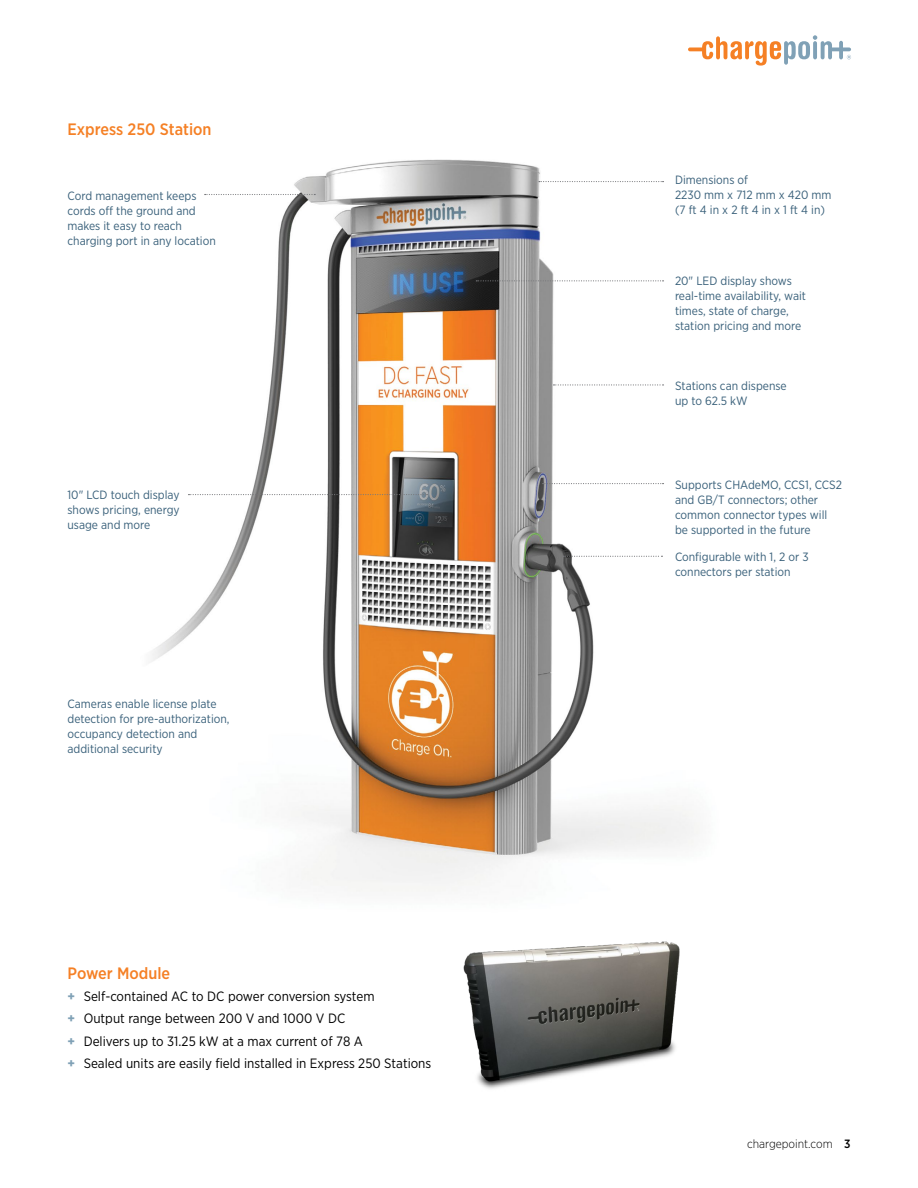
<style>
.page{position:relative;width:918px;height:1188px;background:#fff}
.page>*{position:absolute;margin:0;border:0;box-sizing:border-box;transform-origin:0 0}
.t1{font:500 16.5px "Gotham Narrow";color:#f58025}
.t2{font:13.5px/22.4px "Gotham Narrow";color:#000}
.t3{font:12px/15px "Gotham Narrow";color:#39607a}
.t4{font:300 12px "Gotham Narrow";color:#000}
.s1{font-weight:700;color:#80a1b6}
.s2{font-weight:500}
</style>
<div class="page">
<svg style="left:688px;top:35px;width:163px;height:31px"></svg>
<img style="left:151px;top:159px;width:548px;height:733px">
<svg style="left:188px;top:494px;width:240px;height:1px"></svg>
<svg style="left:205px;top:194px;width:110px;height:1px"></svg>
<svg style="left:476px;top:280px;width:188px;height:1px"></svg>
<svg style="left:539px;top:181px;width:125px;height:1px"></svg>
<svg style="left:543px;top:483px;width:121px;height:1px"></svg>
<svg style="left:563px;top:556px;width:99px;height:1px"></svg>
<svg style="left:554px;top:384px;width:110px;height:2px"></svg>
<img style="left:463px;top:941px;width:217px;height:148px">
<h1 class="t1" style="left:68px;top:118px;width:146px">Express 250 Station</h1>
<p class="t3" style="left:68px;top:188px;width:150px">Cord management keeps cords off the ground and makes it easy to reach charging port in any location</p>
<p class="t3" style="left:68px;top:488px;width:114px;text-align:justify">10" LCD touch display shows pricing, energy usage and more</p>
<p class="t3" style="left:68px;top:696px;width:164px">Cameras enable license plate detection for pre-authorization, occupancy detection and additional security</p>
<h1 class="t1" style="left:68px;top:962px;width:104px">Power Module</h1>
<p class="t2" style="left:67px;top:985px;width:365px"><span class="s1">+</span> Self-contained AC to DC power conversion system<br><span class="s1">+</span> Output range between 200 V and 1000 V DC<br><span class="s1">+</span> Delivers up to 31.25 kW at a max current of 78 A<br><span class="s1">+</span> Sealed units are easily field installed in Express 250 Stations</p>
<p class="t3" style="left:675px;top:172px;width:158px">Dimensions of<br>2230 mm x 712 mm x 420 mm (7 ft 4 in x 2 ft 4 in x 1 ft 4 in)</p>
<p class="t3" style="left:675px;top:273px;width:133px">20" LED display shows real-time availability, wait times, state of charge, station pricing and more</p>
<p class="t3" style="left:675px;top:378px;width:113px">Stations can dispense up to 62.5 kW</p>
<p class="t3" style="left:675px;top:477px;width:169px">Supports CHAdeMO, CCS1, CCS2 and GB/T connectors; other common connector types will be supported in the future</p>
<p class="t3" style="left:675px;top:550px;width:135px">Configurable with 1, 2 or 3 connectors per station</p>
<p class="t4" style="left:747px;top:1136px;width:105px">chargepoint.com <span class="s2">3</span></p>
</div>
